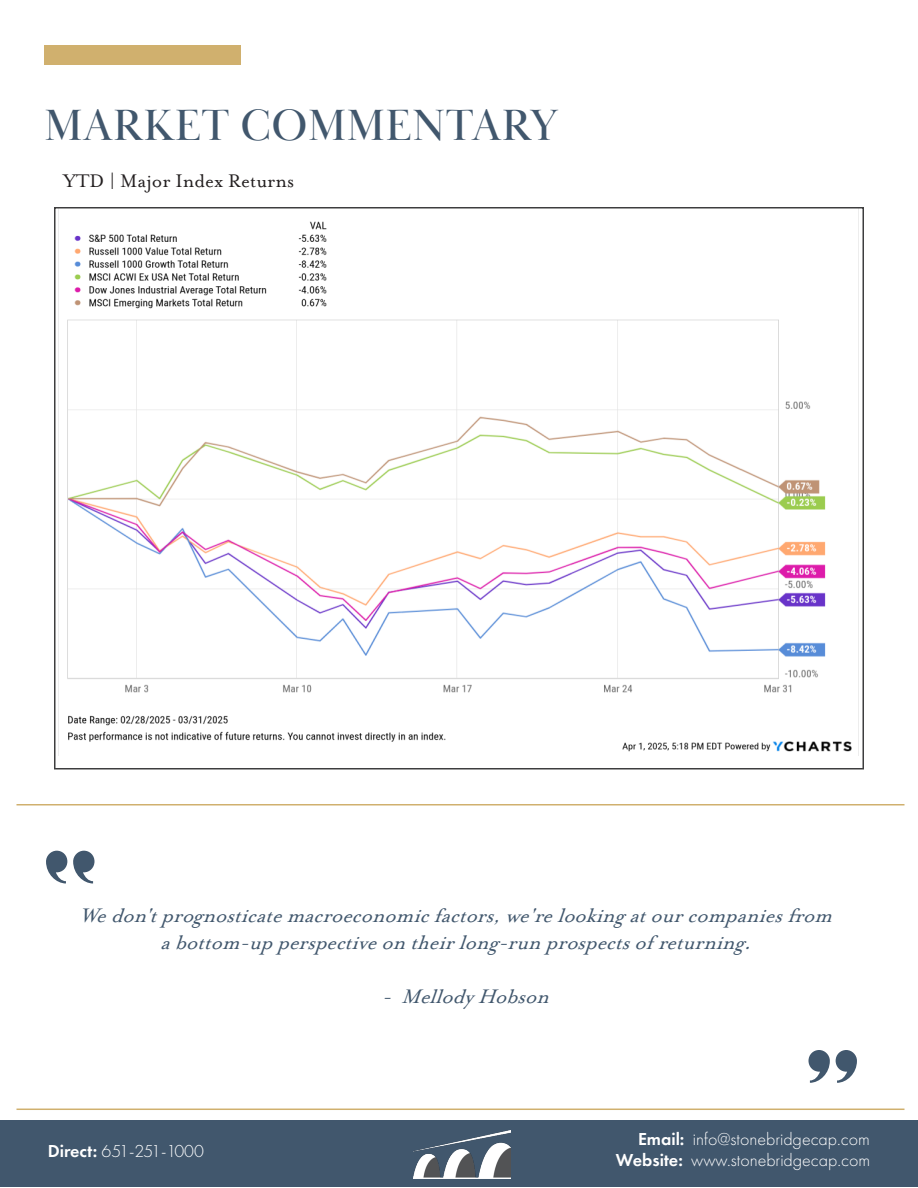
<style>
.page{position:relative;width:918px;height:1188px;background:#fff}
.page>*{position:absolute;margin:0;border:0;box-sizing:border-box;transform-origin:0 0}
.t1{font:45px "Baskerville Display PT";letter-spacing:.01em;color:#41576d}
.Body_Text_1_Left{font:italic 22.5px/27px "Mrs Eaves OT";color:#41576d;text-align:center}
.Subtitle_1_White_Bold{font:21px "Mrs Eaves OT";color:#231f20}
.t2{font:300 18px "Futura PT";color:#fff}
.t3{font:300 18px "Futura PT";letter-spacing:-.05em;color:#fff}
.s1{font-weight:600}
</style>
<div class="page">
<div style="left:44px;top:45px;width:196px;height:19px;background:#d0b06e"></div>
<div style="left:0;top:1120px;width:918px;height:67px;background:#41576d"></div>
<img style="left:414px;top:1130px;width:96px;height:49px">
<hr style="left:16px;top:1109px;width:888px;height:1px;background:#d0b06e">
<img style="left:58px;top:210px;width:801px;height:546px">
<svg style="left:46px;top:851px;width:49px;height:32px"></svg>
<svg style="left:808px;top:1050px;width:49px;height:33px"></svg>
<hr style="left:16px;top:804px;width:888px;height:2px;background:#d0b06e">
<p class="t1" style="left:44px;top:99px;width:516px">MARKET COMMENTARY</p>
<p class="Subtitle_1_White_Bold" style="left:63px;top:169px;width:233px">YTD | Major Index Returns</p>
<p class="Body_Text_1_Left" style="left:80px;top:902px;width:762px">Wedon'tprognosticatemacroeconomicfactors,we'relooking atourcompaniesfrom abottom-upperspectiveontheirlong -runprospectsofreturning.</p>
<p class="Body_Text_1_Left" style="left:381px;top:983px;width:178px">- Mellody Hobson</p>
<p class="t3" style="left:48px;top:1141px;width:158px"><span class="s1">Direct:</span> 651-251-1000</p>
<p class="t2" style="left:638px;top:1129px;width:233px"><span class="s1">Email:</span> info@stonebridgecap.com</p>
<p class="t2" style="left:616px;top:1150px;width:256px"><span class="s1">Website:</span> www.stonebridgecap.com</p>
</div>
